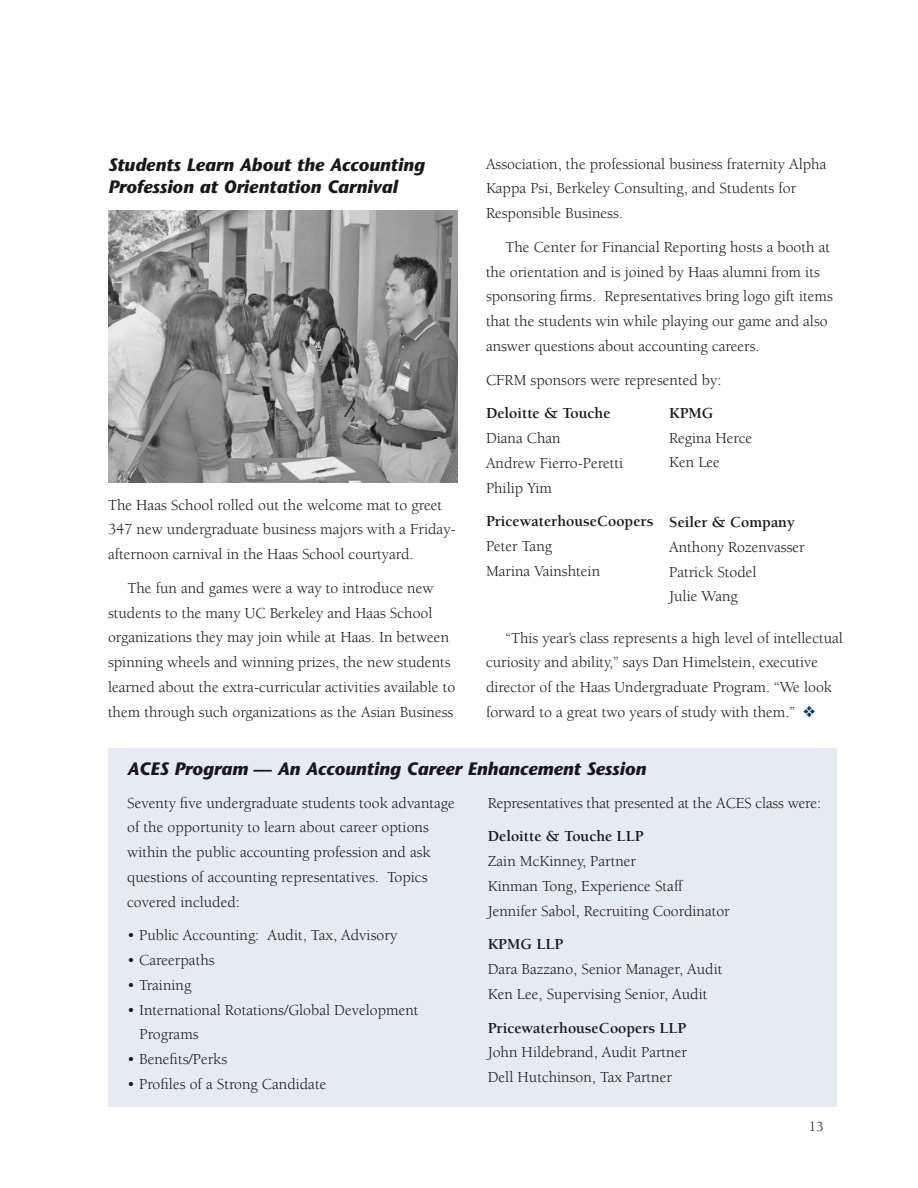
<style>
.page{position:relative;width:918px;height:1188px;background:#fff}
.page>*{position:absolute;margin:0;border:0;box-sizing:border-box;transform-origin:0 0}
.t1{font:italic 700 18px/21.6px "Stone Sans";color:#1a171b}
.t2{font:15.75px/24.8px "Berkeley";color:#1a171b}
.t3{font:700 15.75px "Berkeley";color:#1a171b}
.t4{font:14.25px "Berkeley";color:#1a171b}
.s1{color:#003b79}
</style>
<div class="page">
<div style="left:108px;top:748px;width:729px;height:359px;background:#e6ebf2"></div>
<img style="left:108px;top:211px;width:349px;height:272px">
<p class="t1" style="left:108px;top:154px;width:318px">Students Learn About the Accounting<br>Profession at Orientation Carnival</p>
<p class="t2" style="left:108px;top:493px;width:349px">The Haas School rolled out the welcome mat to greet<br>347 new undergraduate business majors with a Friday&shy;afternoon carnival in the Haas School courtyard.</p>
<p class="t2" style="left:108px;top:576px;width:349px;text-indent:20px">The fun and games were a way to introduce new students to the many UC Berkeley and Haas School organizations they may join while at Haas. In between spinning wheels and winning prizes, the new students learned about the extra-curricular activities available to them through such organizations as the Asian Business</p>
<p class="t2" style="left:486px;top:152px;width:342px">Association, the professional business fraternity Alpha<br>Kappa Psi, Berkeley Consulting, and Students for<br>Responsible Business.</p>
<p class="t2" style="left:486px;top:235px;width:348px;text-indent:20px">The Center for Financial Reporting hosts a booth at the orientation and is joined by Haas alumni from its sponsoring firms. Representatives bring logo gift items that the students win while playing our game and also answer questions about accounting careers.</p>
<p class="t2" style="left:486px;top:368px;width:237px">CFRM sponsors were represented by:</p>
<p class="t3" style="left:486px;top:405px;width:126px">Deloitte &amp; Touche</p>
<p class="t2" style="left:486px;top:426px;width:139px">Diana Chan<br>Andrew Fierro-Peretti<br>Philip Yim</p>
<p class="t3" style="left:486px;top:513px;width:169px">PricewaterhouseCoopers</p>
<p class="t2" style="left:486px;top:534px;width:116px">Peter Tang<br>Marina Vainshtein</p>
<p class="t3" style="left:669px;top:405px;width:46px">KPMG</p>
<p class="t2" style="left:669px;top:426px;width:85px">Regina Herce<br>Ken Lee</p>
<p class="t3" style="left:669px;top:514px;width:127px">Seiler &amp; Company</p>
<p class="t2" style="left:669px;top:535px;width:137px">Anthony Rozenvasser<br>Patrick Stodel<br>Julie Wang</p>
<p class="t2" style="left:486px;top:626px;width:358px;text-indent:20px">“This year’s class represents a high level of intellectual curiosity and ability,” says Dan Himelstein, executive director of the Haas Undergraduate Program. “We look forward to a great two years of study with them.” <span class="s1">❖</span></p>
<p class="t1" style="left:127px;top:758px;width:520px">ACES Program — An Accounting Career Enhancement Session</p>
<p class="t2" style="left:488px;top:791px;width:335px">Representatives that presented at the ACES class were:</p>
<p class="t3" style="left:488px;top:828px;width:157px">Deloitte &amp; Touche LLP</p>
<p class="t2" style="left:488px;top:849px;width:244px">Zain McKinney, Partner<br>Kinman Tong, Experience Staff<br>Jennifer Sabol, Recruiting Coordinator</p>
<p class="t3" style="left:488px;top:936px;width:77px">KPMG LLP</p>
<p class="t2" style="left:488px;top:957px;width:236px">Dara Bazzano, Senior Manager, Audit<br>Ken Lee, Supervising Senior, Audit</p>
<p class="t3" style="left:488px;top:1019px;width:200px">PricewaterhouseCoopers LLP</p>
<p class="t2" style="left:488px;top:1040px;width:201px">John Hildebrand, Audit Partner<br>Dell Hutchinson, Tax Partner</p>
<p class="t2" style="left:127px;top:791px;width:329px">Seventy five undergraduate students took advantage of the opportunity to learn about career options within the public accounting profession and ask questions of accounting representatives. Topics covered included:</p>
<p class="t2" style="left:127px;top:923px;width:272px">• Public Accounting: Audit, Tax, Advisory</p>
<p class="t2" style="left:127px;top:948px;width:89px">• Careerpaths</p>
<p class="t2" style="left:127px;top:973px;width:66px">• Training</p>
<p class="t2" style="left:140px;top:998px;width:280px;text-indent:-12px">• International Rotations/Global Development<br>Programs</p>
<p class="t2" style="left:127px;top:1047px;width:102px">• Benefits/Perks</p>
<p class="t2" style="left:127px;top:1072px;width:201px">• Profiles of a Strong Candidate</p>
<p class="t4" style="left:809px;top:1119px;width:15px">13</p>
</div>
